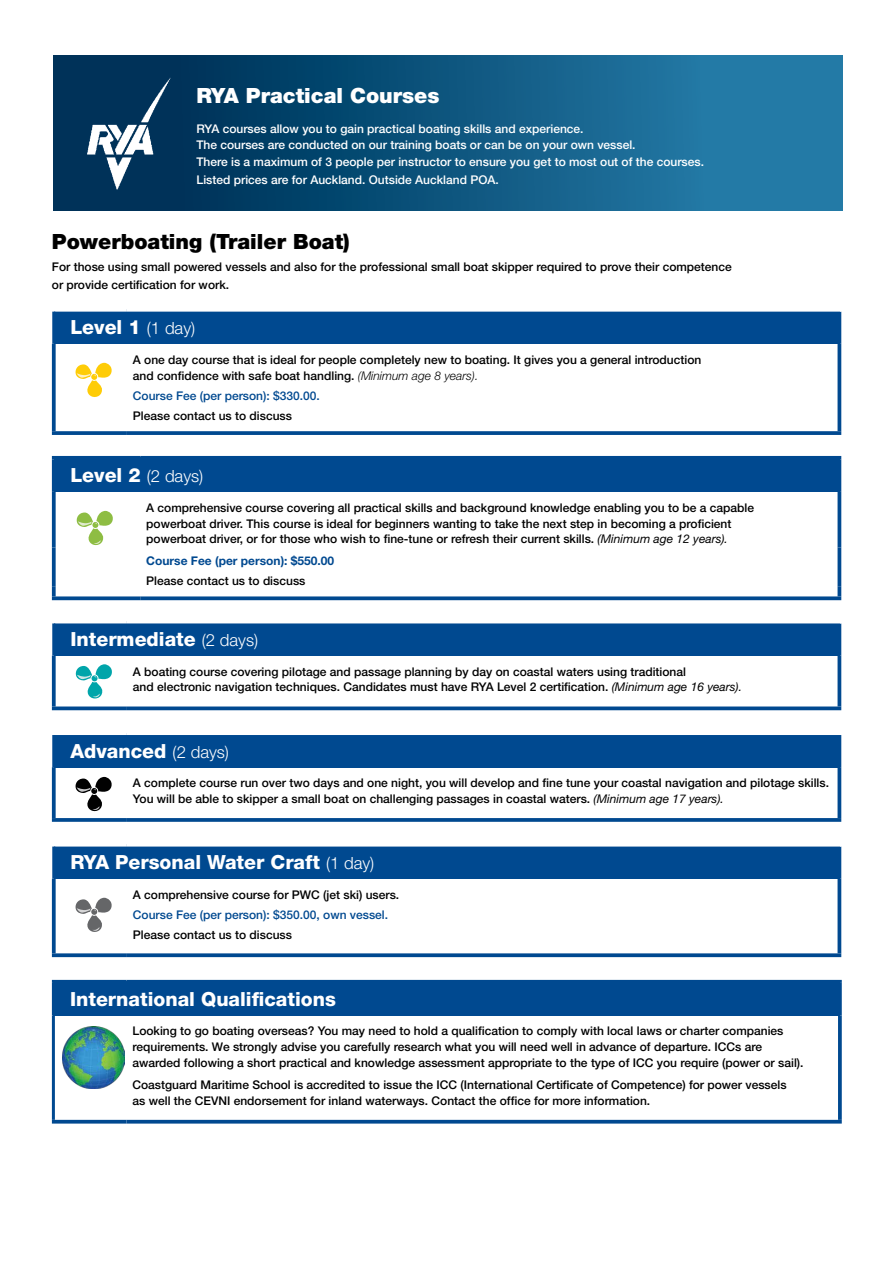
<style>
.page{position:relative;width:893px;height:1263px;background:#fff}
.page>*{position:absolute;margin:0;border:0;box-sizing:border-box;transform-origin:0 0}
.t1{font:900 21px "Helvetica Neue";color:#000}
.t2{font:900 21px "Helvetica Neue";color:#fff}
.t3{font:800 19.5px "Helvetica Neue";color:#fff}
.t4{font:300 16.8px "Helvetica Neue";color:#fff}
.t5{font:500 12px/15.8px "Helvetica Neue";color:#000}
.t6{font:500 12px/16.5px "Helvetica Neue";color:#fff}
.t7{font:500 12px "Helvetica Neue";color:#004990}
.t8{font:700 12px "Helvetica Neue";color:#004990}
.s1{font-weight:300;font-size:16.8px}
.s2{font-weight:300;font-style:italic}
.s3{font-weight:800;font-size:19.5px}
.s4{font-weight:400;font-style:italic}
</style>
<div class="page">
<div style="left:53px;top:55px;width:790px;height:155px;background:linear-gradient(to right,#00284e,#2783b0)"></div>
<img style="left:87px;top:77px;width:91px;height:113px">
<div style="left:54px;top:310px;width:785px;height:34px;background:#004990"></div>
<hr style="left:837px;top:312px;width:4px;height:32px;background:#004990">
<svg style="left:837px;top:344px;width:4px;height:87px"></svg>
<svg style="left:52px;top:309px;width:75px;height:3px"></svg>
<svg style="left:127px;top:310px;width:714px;height:2px"></svg>
<svg style="left:52px;top:431px;width:75px;height:4px"></svg>
<svg style="left:127px;top:431px;width:714px;height:4px;background:#0f5396"></svg>
<hr style="left:52px;top:312px;width:3px;height:32px;background:#004990">
<svg style="left:52px;top:344px;width:4px;height:87px"></svg>
<svg style="left:75px;top:362px;width:37px;height:35px"></svg>
<div style="left:54px;top:458px;width:785px;height:34px;background:#004990"></div>
<hr style="left:52px;top:456px;width:88px;height:4px;background:#004990">
<hr style="left:52px;top:460px;width:4px;height:32px;background:#004990">
<hr style="left:140px;top:456px;width:701px;height:4px;background:#004990">
<hr style="left:837px;top:460px;width:4px;height:32px;background:#004990">
<svg style="left:52px;top:492px;width:4px;height:56px"></svg>
<svg style="left:837px;top:492px;width:4px;height:56px"></svg>
<svg style="left:52px;top:548px;width:4px;height:38px"></svg>
<svg style="left:837px;top:548px;width:4px;height:38px"></svg>
<svg style="left:52px;top:586px;width:4px;height:10px"></svg>
<svg style="left:837px;top:586px;width:4px;height:10px"></svg>
<svg style="left:52px;top:596px;width:88px;height:4px"></svg>
<svg style="left:140px;top:596px;width:701px;height:4px;background:#1d5d9c"></svg>
<svg style="left:76px;top:511px;width:37px;height:35px"></svg>
<div style="left:54px;top:622px;width:785px;height:34px;background:#004990"></div>
<hr style="left:837px;top:623px;width:4px;height:33px;background:#004990">
<svg style="left:837px;top:656px;width:4px;height:50px"></svg>
<hr style="left:52px;top:620px;width:75px;height:3px;background:#fff">
<hr style="left:127px;top:620px;width:714px;height:3px;background:#fff">
<svg style="left:52px;top:706px;width:75px;height:4px"></svg>
<svg style="left:127px;top:706px;width:714px;height:4px;background:#20609e"></svg>
<hr style="left:52px;top:623px;width:3px;height:33px;background:#004990">
<svg style="left:52px;top:656px;width:4px;height:50px"></svg>
<svg style="left:75px;top:664px;width:37px;height:35px"></svg>
<div style="left:54px;top:733px;width:785px;height:34px;background:#004990"></div>
<hr style="left:837px;top:735px;width:4px;height:32px;background:#004990">
<svg style="left:837px;top:767px;width:4px;height:51px"></svg>
<hr style="left:52px;top:731px;width:75px;height:4px;background:#fff">
<hr style="left:127px;top:731px;width:714px;height:4px;background:#fff">
<svg style="left:52px;top:818px;width:75px;height:4px"></svg>
<svg style="left:127px;top:818px;width:714px;height:4px;background:#0f5396"></svg>
<hr style="left:52px;top:735px;width:3px;height:32px;background:#004990">
<svg style="left:52px;top:767px;width:4px;height:51px"></svg>
<svg style="left:75px;top:777px;width:37px;height:35px"></svg>
<div style="left:54px;top:845px;width:785px;height:34px;background:#004990"></div>
<hr style="left:837px;top:846px;width:4px;height:33px;background:#004990">
<svg style="left:837px;top:879px;width:4px;height:74px"></svg>
<hr style="left:52px;top:843px;width:75px;height:3px;background:#fff">
<hr style="left:127px;top:843px;width:714px;height:3px;background:#fff">
<svg style="left:52px;top:953px;width:75px;height:4px"></svg>
<svg style="left:127px;top:953px;width:714px;height:4px;background:#185a9a"></svg>
<hr style="left:52px;top:846px;width:3px;height:33px;background:#004990">
<svg style="left:52px;top:879px;width:4px;height:74px"></svg>
<svg style="left:75px;top:898px;width:37px;height:34px"></svg>
<div style="left:53px;top:981px;width:787px;height:34px;background:#004990"></div>
<hr style="left:52px;top:1120px;width:75px;height:3px;background:#004990">
<hr style="left:127px;top:1120px;width:715px;height:3px;background:#004990">
<svg style="left:840px;top:983px;width:2px;height:32px"></svg>
<svg style="left:838px;top:1015px;width:4px;height:105px"></svg>
<hr style="left:52px;top:980px;width:75px;height:3px;background:#004990">
<hr style="left:52px;top:983px;width:3px;height:32px;background:#004990">
<hr style="left:127px;top:980px;width:715px;height:3px;background:#004990">
<hr style="left:52px;top:1015px;width:3px;height:105px;background:#004990">
<img style="left:63px;top:1027px;width:61px;height:62px">
<h1 class="t2" style="left:196px;top:83px;width:245px">RYA Practical Courses</h1>
<p class="t6" style="left:196px;top:120px;width:509px">RYA courses allow you to gain practical boating skills and experience.<br>The courses are conducted on our training boats or can be on your own vessel.<br>There is a maximum of 3 people per instructor to ensure you get to most out of the courses.</p>
<p class="t6" style="left:196px;top:171px;width:304px">Listed prices are for Auckland. Outside Auckland POA.</p>
<h1 class="t1" style="left:52px;top:229px;width:299px">Powerboating (Trailer Boat)</h1>
<p class="t5" style="left:52px;top:258px;width:681px;line-height:18px">For those using small powered vessels and also for the professional small boat skipper required to prove their competence or provide certification for work.</p>
<h2 class="t3" style="left:70px;top:316px;width:126px">Level 1 <span class="s1">(1 day)</span></h2>
<p class="t5" style="left:133px;top:351px;width:570px">A one day course that is ideal for people completely new to boating. It gives you a general introduction and confidence with safe boat handling. <span class="s2">(Minimum age 8 years).</span></p>
<p class="t7" style="left:133px;top:389px;width:188px">Course Fee (per person): $330.00.</p>
<p class="t5" style="left:133px;top:408px;width:161px">Please contact us to discuss</p>
<h3 class="t4" style="left:70px;top:466px;width:134px"><span class="s3">Level 2</span> (2 days)</h3>
<p class="t5" style="left:146px;top:500px;width:609px">A comprehensive course covering all practical skills and background knowledge enabling you to be a capable powerboat driver. This course is ideal for beginners wanting to take the next step in becoming a proficient powerboat driver, or for those who wish to fine-tune or refresh their current skills. <span class="s4">(Minimum age 12 years).</span></p>
<p class="t8" style="left:146px;top:554px;width:190px">Course Fee (per person): $550.00</p>
<p class="t5" style="left:146px;top:573px;width:161px">Please contact us to discuss</p>
<h2 class="t3" style="left:70px;top:627px;width:189px">Intermediate <span class="s1">(2 days)</span></h2>
<p class="t5" style="left:133px;top:663px;width:611px">A boating course covering pilotage and passage planning by day on coastal waters using traditional<br>and electronic navigation techniques. Candidates must have RYA Level 2 certification. <span class="s4">(Minimum age 16 years).</span></p>
<h2 class="t3" style="left:70px;top:739px;width:160px">Advanced <span class="s1">(2 days)</span></h2>
<p class="t5" style="left:133px;top:775px;width:698px">A complete course run over two days and one night, you will develop and fine tune your coastal navigation and pilotage skills.<br>You will be able to skipper a small boat on challenging passages in coastal waters. <span class="s4">(Minimum age 17 years).</span></p>
<h2 class="t3" style="left:70px;top:851px;width:305px">RYA Personal Water Craft <span class="s1">(1 day)</span></h2>
<p class="t5" style="left:133px;top:886px;width:268px">A comprehensive course for PWC (jet ski) users.</p>
<p class="t7" style="left:133px;top:908px;width:257px">Course Fee (per person): $350.00, own vessel.</p>
<p class="t5" style="left:133px;top:927px;width:161px">Please contact us to discuss</p>
<h2 class="t3" style="left:70px;top:987px;width:267px">International Qualifications</h2>
<p class="t5" style="left:133px;top:1023px;width:672px">Looking to go boating overseas? You may need to hold a qualification to comply with local laws or charter companies requirements. We strongly advise you carefully research what you will need well in advance of departure. ICCs are awarded following a short practical and knowledge assessment appropriate to the type of ICC you require (power or sail).</p>
<p class="t5" style="left:133px;top:1077px;width:656px">Coastguard Maritime School is accredited to issue the ICC (International Certificate of Competence) for power vessels as well the CEVNI endorsement for inland waterways. Contact the office for more information.</p>
</div>
